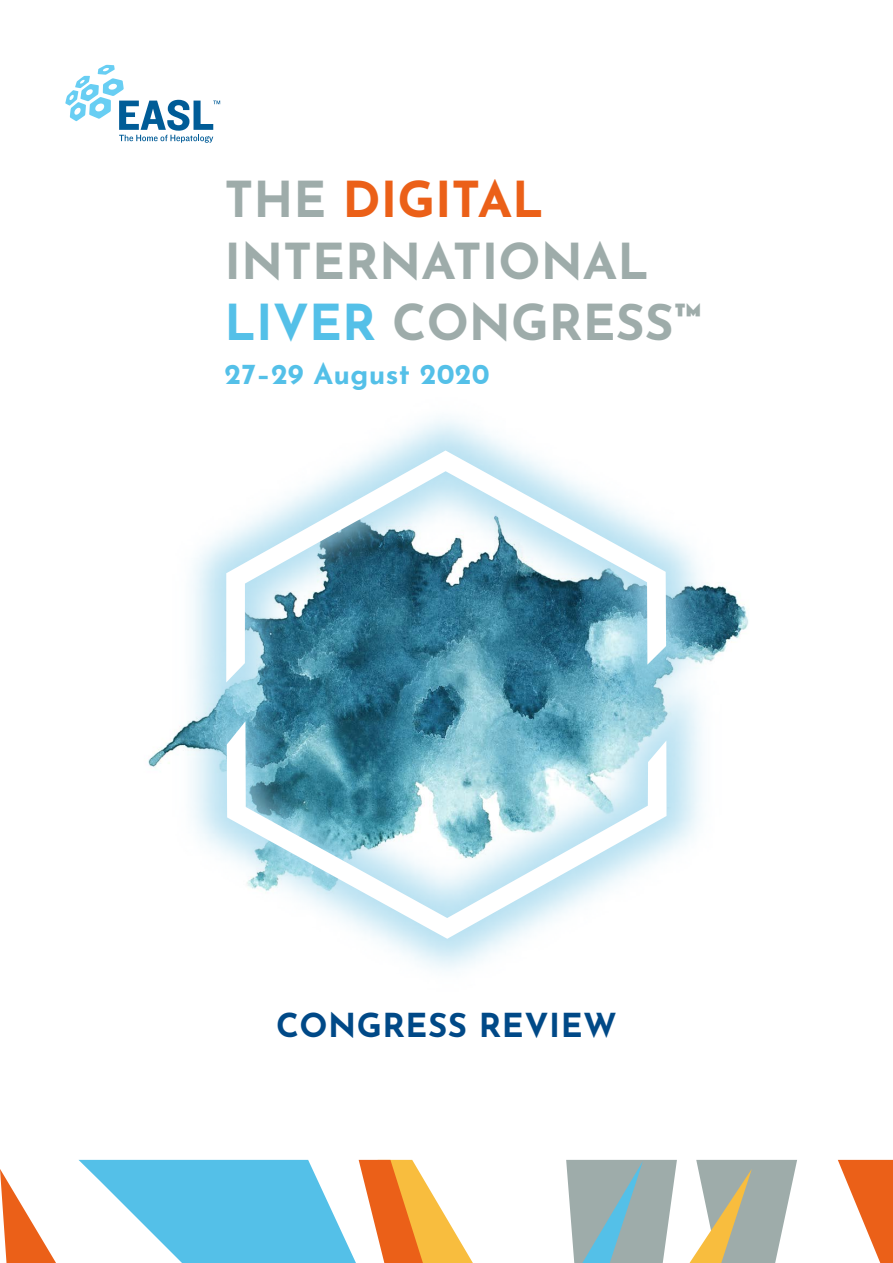
<style>
.page{position:relative;width:893px;height:1263px;background:#fff}
.page>*{position:absolute;margin:0;border:0;box-sizing:border-box;transform-origin:0 0}
.t1{font:700 49.5px/61.5px "Josefin Sans";color:#9eacaa}
.t2{font:700 33px "Josefin Sans";letter-spacing:.015em;color:#004987}
.t3{font:700 28.5px "Josefin Sans";letter-spacing:.01em;color:#54c0e8}
.s1{color:#eb6018}
.s2{color:#54c0e8}
</style>
<div class="page">
<img style="left:148px;top:417px;width:601px;height:554px">
<svg style="left:226px;top:450px;width:440px;height:232px"></svg>
<svg style="left:227px;top:721px;width:439px;height:218px"></svg>
<svg style="left:65px;top:65px;width:155px;height:78px"></svg>
<svg style="left:689px;top:1160px;width:108px;height:103px"></svg>
<svg style="left:0;top:1169px;width:56px;height:94px"></svg>
<svg style="left:79px;top:1160px;width:394px;height:103px"></svg>
<svg style="left:566px;top:1160px;width:111px;height:103px;background:#9eb6ba"></svg>
<svg style="left:838px;top:1160px;width:55px;height:103px"></svg>
<p class="t1" style="left:224px;top:162px;width:480px">THE <span class="s1">DIGITAL<br></span>INTERNATIONAL<br><span class="s2">LIVER</span> CONGRESS™</p>
<p class="t3" style="left:224px;top:348px;width:267px">27–29 August 2020</p>
<p class="t2" style="left:276px;top:996px;width:342px">CONGRESS REVIEW</p>
</div>
